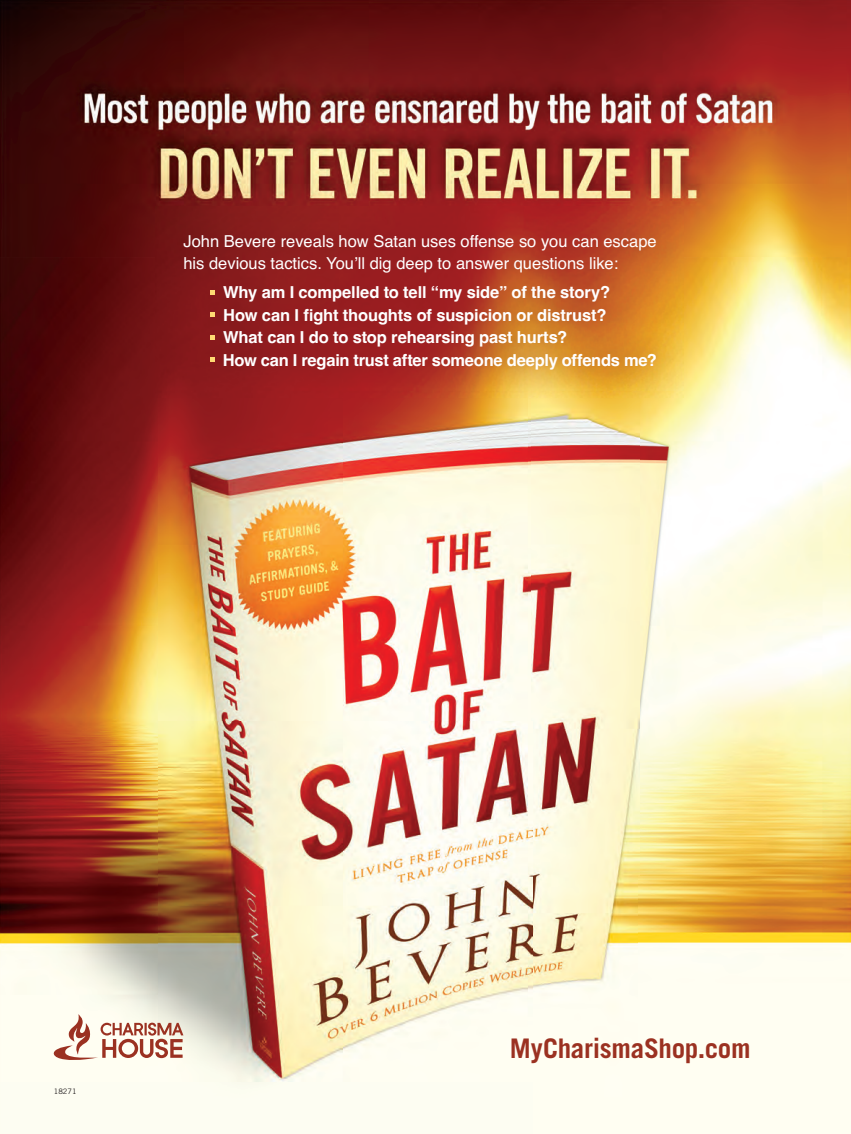
<style>
.page{position:relative;width:851px;height:1134px;background:#fff}
.page>*{position:absolute;margin:0;border:0;box-sizing:border-box;transform-origin:0 0}
.t1{font:700 27px "Trade Gothic";letter-spacing:-.01em;color:#9b3121}
.t2{font:700 16.5px/22.5px "Helvetica";letter-spacing:-.01em;color:#fff}
.t3{font:16.5px/22.5px "Helvetica";color:#fff}
.t4{font:7.5px "Trade Gothic";color:#231f20}
</style>
<div class="page">
<img style="left:0;top:0;width:850px;height:257px">
<img style="left:0;top:257px;width:159px;height:826px">
<img style="left:639px;top:257px;width:211px;height:877px">
<img style="left:159px;top:397px;width:372px;height:686px">
<img style="left:531px;top:397px;width:108px;height:737px">
<img style="left:155px;top:207px;width:528px;height:190px">
<svg style="left:210px;top:290px;width:5px;height:5px"></svg>
<svg style="left:210px;top:312px;width:5px;height:5px"></svg>
<svg style="left:210px;top:335px;width:5px;height:5px"></svg>
<svg style="left:210px;top:357px;width:5px;height:5px"></svg>
<svg style="left:53px;top:1014px;width:130px;height:47px"></svg>
<p class="t3" style="left:183px;top:230px;width:474px">John Bevere reveals how Satan uses offense so you can escape his devious tactics. You’ll dig deep to answer questions like:</p>
<p class="t2" style="left:223px;top:283px;width:435px">Why am I compelled to tell “my side” of the story?<br>How can I fight thoughts of suspicion or distrust?<br>What can I do to stop rehearsing past hurts?<br>How can I regain trust after someone deeply offends me?</p>
<p class="t4" style="left:54px;top:1086px;width:24px">18271</p>
<p class="t1" style="left:510px;top:1032px;width:242px">MyCharismaShop.com</p>
</div>
